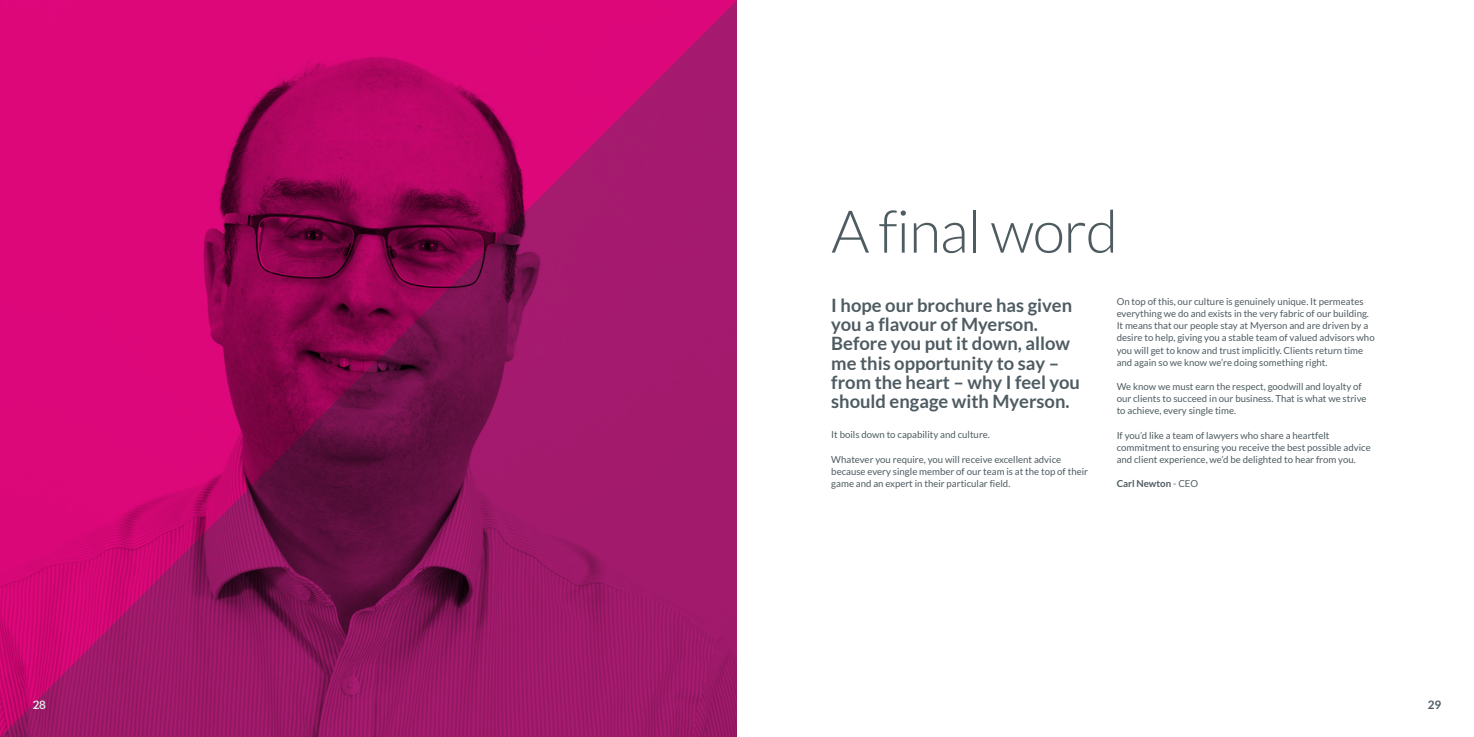
<style>
.page{position:relative;width:1474px;height:737px;background:#fff}
.page>*{position:absolute;margin:0;border:0;box-sizing:border-box;transform-origin:0 0}
.t1{font:300 59.06px "Lato";letter-spacing:-.02em;color:#4e5b61}
.t2{font:700 18.38px/19.2px "Lato";color:#4e5b61}
.t3{font:700 11.64px "Lato";color:#fff}
.t4{font:700 11.64px "Lato";color:#4e5b61}
.t5{font:9.62px/12.2px "Lato";color:#4e5b61}
.t6{font:700 9.62px "Lato";color:#4e5b61}
.s1{font-weight:400}
</style>
<div class="page">
<img style="left:0;top:0;width:737px;height:737px">
<h1 class="t1" style="left:831px;top:200px;width:288px">A final word</h1>
<h2 class="t2" style="left:831px;top:295px;width:250px">I hope our brochure has given you a flavour of Myerson.<br>Before you put it down, allow me this opportunity to say – from the heart – why I feel you should engage with Myerson.</h2>
<p class="t5" style="left:831px;top:428px;width:160px">It boils down to capability and culture.</p>
<p class="t5" style="left:831px;top:453px;width:258px">Whatever you require, you will receive excellent advice because every single member of our team is at the top of their game and an expert in their particular field.</p>
<p class="t5" style="left:1116px;top:295px;width:259px">On top of this, our culture is genuinely unique. It permeates everything we do and exists in the very fabric of our building.<br>It means that our people stay at Myerson and are driven by a desire to help, giving you a stable team of valued advisors who you will get to know and trust implicitly. Clients return time and again so we know we’re doing something right.</p>
<p class="t5" style="left:1116px;top:380px;width:251px">We know we must earn the respect, goodwill and loyalty of our clients to succeed in our business. That is what we strive to achieve, every single time.</p>
<p class="t5" style="left:1116px;top:429px;width:255px">If you’d like a team of lawyers who share a heartfelt commitment to ensuring you receive the best possible advice and client experience, we’d be delighted to hear from you.</p>
<p class="t6" style="left:1116px;top:478px;width:83px">Carl Newton <span class="s1">- CEO</span></p>
<p class="t3" style="left:33px;top:697px;width:15px">28</p>
<p class="t4" style="left:1427px;top:697px;width:15px">29</p>
</div>
